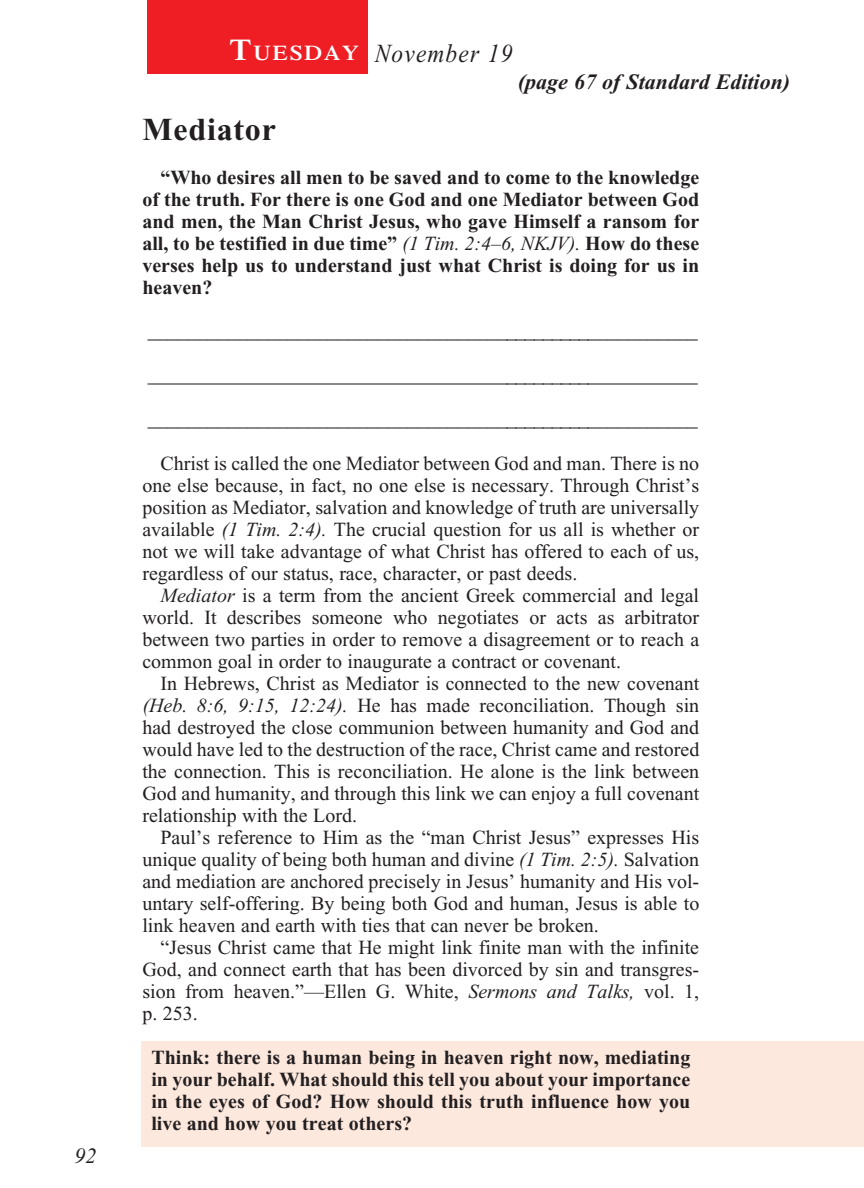
<style>
.page{position:relative;width:864px;height:1188px;background:#fff}
.page>*{position:absolute;margin:0;border:0;box-sizing:border-box;transform-origin:0 0}
._01-Daily_head{font:700 32px "Times New Roman";letter-spacing:.025em;color:#231f20}
._00-Month-Day{font:italic 26px "Times New Roman";letter-spacing:.05em;color:#231f20;scale:.9 1}
.t1{font:italic 700 22px "Times New Roman";color:#231f20}
.t2{font:italic 22px "Times New Roman";color:#231f20}
.t3{font:600 21px "Times";letter-spacing:.07em;color:#fff;scale:1.1 1}
._4-Body_Copy{font:20px/22px "Times New Roman";color:#231f20;text-align:justify}
._4-Body_Copy-2{font:700 20px/22px "Times New Roman";color:#231f20;text-align:justify}
.x-screened_box-text{font:700 20px/22px "Times New Roman";color:#231f20;text-align:justify}
.s1{font-size:30px}
.s2{font-weight:400;font-style:italic}
.s3{font-style:italic}
</style>
<div class="page">
<div style="left:142px;top:1041px;width:722px;height:106px;background:#fde8dd"></div>
<div style="left:147px;top:0;width:220px;height:74px;background:#ee1e24"></div>
<p class="t2" style="left:74px;top:1144px;width:23px">92</p>
<p class="t3" style="left:229px;top:41px;width:119px"><span class="s1">T</span>UESDAY</p>
<p class="_00-Month-Day" style="left:375px;top:39px;width:155px">November 19</p>
<p class="t1" style="left:518px;top:69px;width:274px">(page 67 of Standard Edition)</p>
<p class="_01-Daily_head" style="left:142px;top:112px;width:135px">Mediator</p>
<p class="_4-Body_Copy-2" style="left:142px;top:167px;width:558px;text-indent:18px">“Who desires all men to be saved and to come to the knowledge of the truth. For there is one God and one Mediator between God and men, the Man Christ Jesus, who gave Himself a ransom for all, to be testified in due time” <span class="s2">(1 Tim. 2:4–6, NKJV).</span> How do these verses help us to understand just what Christ is doing for us in heaven?</p>
<p class="_4-Body_Copy" style="left:148px;top:321px;width:552px">________________________________________________________</p>
<p class="_4-Body_Copy" style="left:148px;top:365px;width:552px">________________________________________________________</p>
<p class="_4-Body_Copy" style="left:148px;top:409px;width:552px">________________________________________________________</p>
<p class="_4-Body_Copy" style="left:142px;top:453px;width:558px;text-indent:18px">Christ is called the one Mediator between God and man. There is no one else because, in fact, no one else is necessary. Through Christ’s position as Mediator, salvation and knowledge of truth are universally available <span class="s3">(1 Tim. 2:4).</span> The crucial question for us all is whether or not we will take advantage of what Christ has offered to each of us, regardless of our status, race, character, or past deeds.</p>
<p class="_4-Body_Copy" style="left:142px;top:585px;width:558px;text-indent:18px"><span class="s3">Mediator</span> is a term from the ancient Greek commercial and legal world. It describes someone who negotiates or acts as arbitrator between two parties in order to remove a disagreement or to reach a common goal in order to inaugurate a contract or covenant.</p>
<p class="_4-Body_Copy" style="left:142px;top:673px;width:558px;text-indent:18px">In Hebrews, Christ as Mediator is connected to the new covenant <span class="s3">(Heb. 8:6, 9:15, 12:24).</span> He has made reconciliation. Though sin had destroyed the close communion between humanity and God and would have led to the destruction of the race, Christ came and restored the connection. This is reconciliation. He alone is the link between God and humanity, and through this link we can enjoy a full covenant relationship with the Lord.</p>
<p class="_4-Body_Copy" style="left:142px;top:827px;width:558px;text-indent:18px">Paul’s reference to Him as the “man Christ Jesus” expresses His unique quality of being both human and divine <span class="s3">(1 Tim. 2:5).</span> Salvation and mediation are anchored precisely in Jesus’ humanity and His vol&shy;untary self-offering. By being both God and human, Jesus is able to link heaven and earth with ties that can never be broken.</p>
<p class="_4-Body_Copy" style="left:142px;top:937px;width:558px;text-indent:18px">“Jesus Christ came that He might link finite man with the infinite God, and connect earth that has been divorced by sin and transgres&shy;sion from heaven.”—Ellen G. White, <span class="s3">Sermons and Talks,</span> vol. 1, p. 253.</p>
<p class="x-screened_box-text" style="left:151px;top:1047px;width:540px">Think: there is a human being in heaven right now, mediating in your behalf. What should this tell you about your importance in the eyes of God? How should this truth influence how you live and how you treat others?</p>
</div>
